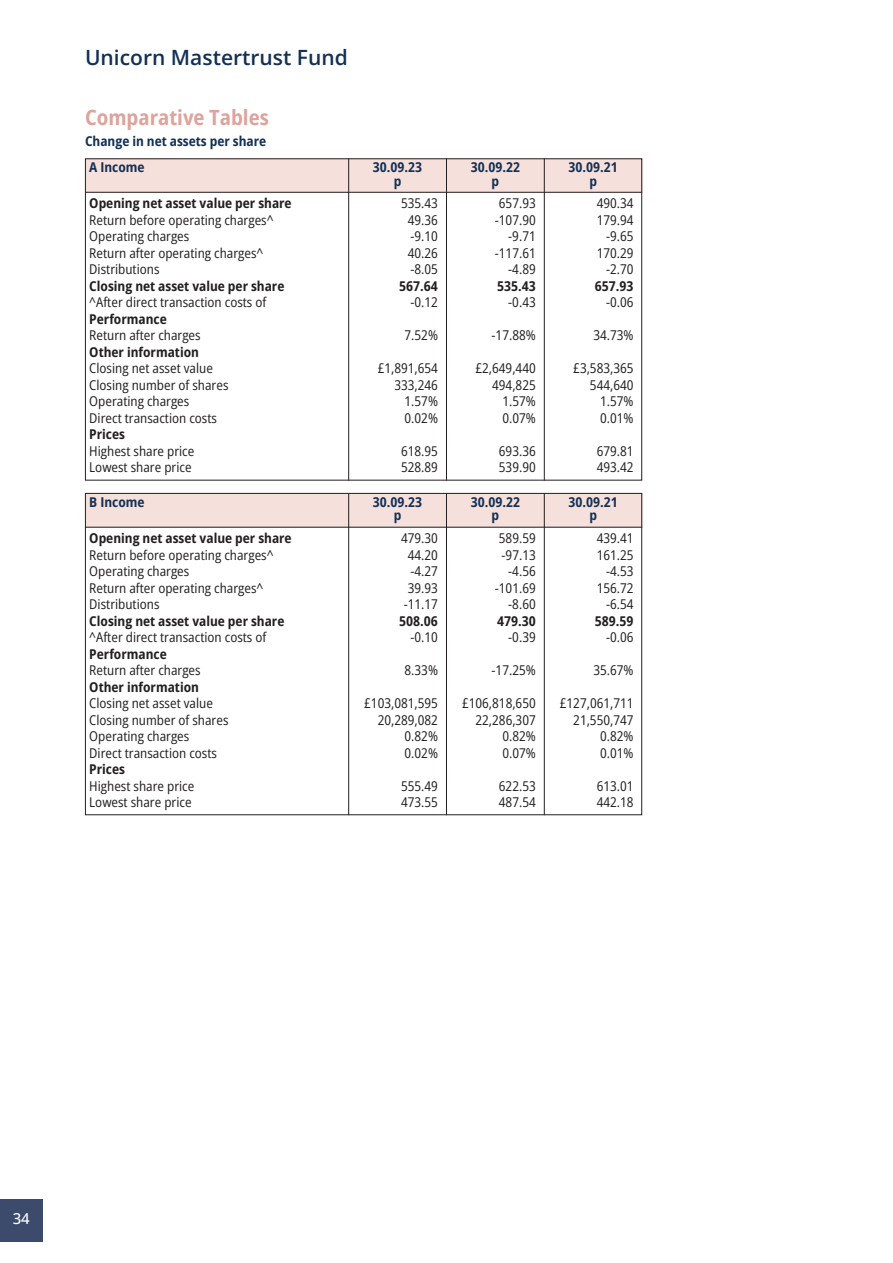
<style>
.page{position:relative;width:893px;height:1263px;background:#fff}
.page>*{position:absolute;margin:0;border:0;box-sizing:border-box;transform-origin:0 0}
.t1{font:600 21px "Open Sans";color:#133056}
.t2{font:700 semi-condensed 21px "Open Sans";color:#dea39c}
.t3{font:500 15px "Open Sans";color:#fff}
.t4{font:semi-condensed 13.5px "Open Sans";color:#231f20}
.t5{font:700 semi-condensed 13.5px "Open Sans";color:#231f20}
.t6{font:700 semi-condensed 13.5px "Open Sans";color:#133056}
</style>
<div class="page">
<div style="left:0;top:1199px;width:43px;height:43px;background:#3c4a6c"></div>
<div style="left:85px;top:158px;width:557px;height:34px;background:#f5e0db"></div>
<hr style="left:348px;top:158px;width:1px;height:322px;background:#231f20">
<hr style="left:446px;top:158px;width:1px;height:322px;background:#231f20">
<hr style="left:544px;top:158px;width:1px;height:322px;background:#231f20">
<div style="left:85px;top:493px;width:557px;height:34px;background:#f5e0db"></div>
<hr style="left:348px;top:493px;width:1px;height:322px;background:#231f20">
<hr style="left:446px;top:493px;width:1px;height:322px;background:#231f20">
<hr style="left:544px;top:493px;width:1px;height:322px;background:#231f20">
<hr style="left:85px;top:192px;width:557px;height:1px;background:#231f20">
<hr style="left:85px;top:527px;width:557px;height:1px;background:#231f20">
<p class="t1" style="left:85px;top:43px;width:264px">Unicorn Mastertrust Fund</p>
<p class="t2" style="left:85px;top:102px;width:185px">Comparative Tables</p>
<p class="t6" style="left:85px;top:131px;width:183px">Change in net assets per share</p>
<p class="t6" style="left:89px;top:158px;width:57px">A Income</p>
<p class="t6" style="left:373px;top:158px;width:51px">30.09.23</p>
<p class="t6" style="left:471px;top:158px;width:51px">30.09.22</p>
<p class="t6" style="left:568px;top:158px;width:51px">30.09.21</p>
<p class="t6" style="left:394px;top:171px;width:9px">p</p>
<p class="t6" style="left:492px;top:171px;width:9px">p</p>
<p class="t6" style="left:589px;top:171px;width:9px">p</p>
<p class="t5" style="left:89px;top:194px;width:204px">Opening net asset value per share</p>
<p class="t4" style="left:401px;top:194px;width:38px">535.43</p>
<p class="t4" style="left:499px;top:194px;width:38px">657.93</p>
<p class="t4" style="left:597px;top:194px;width:38px">490.34</p>
<p class="t4" style="left:89px;top:210px;width:186px">Return before operating charges^</p>
<p class="t4" style="left:408px;top:210px;width:32px">49.36</p>
<p class="t4" style="left:495px;top:210px;width:42px">-107.90</p>
<p class="t4" style="left:597px;top:210px;width:38px">179.94</p>
<p class="t4" style="left:89px;top:227px;width:102px">Operating charges</p>
<p class="t4" style="left:410px;top:227px;width:29px">-9.10</p>
<p class="t4" style="left:508px;top:227px;width:29px">-9.71</p>
<p class="t4" style="left:606px;top:227px;width:29px">-9.65</p>
<p class="t4" style="left:89px;top:243px;width:176px">Return after operating charges^</p>
<p class="t4" style="left:408px;top:243px;width:32px">40.26</p>
<p class="t4" style="left:495px;top:243px;width:42px">-117.61</p>
<p class="t4" style="left:597px;top:243px;width:38px">170.29</p>
<p class="t4" style="left:89px;top:260px;width:72px">Distributions</p>
<p class="t4" style="left:410px;top:260px;width:29px">-8.05</p>
<p class="t4" style="left:508px;top:260px;width:29px">-4.89</p>
<p class="t4" style="left:606px;top:260px;width:29px">-2.70</p>
<p class="t5" style="left:89px;top:276px;width:197px">Closing net asset value per share</p>
<p class="t5" style="left:399px;top:276px;width:40px">567.64</p>
<p class="t5" style="left:497px;top:276px;width:40px">535.43</p>
<p class="t5" style="left:595px;top:276px;width:40px">657.93</p>
<p class="t4" style="left:89px;top:293px;width:179px">^After direct transaction costs of</p>
<p class="t4" style="left:410px;top:293px;width:29px">-0.12</p>
<p class="t4" style="left:508px;top:293px;width:29px">-0.43</p>
<p class="t4" style="left:606px;top:293px;width:29px">-0.06</p>
<p class="t5" style="left:89px;top:309px;width:79px">Performance</p>
<p class="t4" style="left:89px;top:326px;width:113px">Return after charges</p>
<p class="t4" style="left:404px;top:326px;width:35px">7.52%</p>
<p class="t4" style="left:492px;top:326px;width:46px">-17.88%</p>
<p class="t4" style="left:593px;top:326px;width:42px">34.73%</p>
<p class="t5" style="left:89px;top:342px;width:111px">Other information</p>
<p class="t4" style="left:89px;top:359px;width:125px">Closing net asset value</p>
<p class="t4" style="left:378px;top:359px;width:62px">£1,891,654</p>
<p class="t4" style="left:475px;top:359px;width:62px">£2,649,440</p>
<p class="t4" style="left:573px;top:359px;width:62px">£3,583,365</p>
<p class="t4" style="left:89px;top:375px;width:141px">Closing number of shares</p>
<p class="t4" style="left:394px;top:375px;width:45px">333,246</p>
<p class="t4" style="left:492px;top:375px;width:45px">494,825</p>
<p class="t4" style="left:590px;top:375px;width:45px">544,640</p>
<p class="t4" style="left:89px;top:392px;width:102px">Operating charges</p>
<p class="t4" style="left:404px;top:392px;width:35px">1.57%</p>
<p class="t4" style="left:502px;top:392px;width:35px">1.57%</p>
<p class="t4" style="left:600px;top:392px;width:35px">1.57%</p>
<p class="t4" style="left:89px;top:408px;width:129px">Direct transaction costs</p>
<p class="t4" style="left:404px;top:408px;width:35px">0.02%</p>
<p class="t4" style="left:502px;top:408px;width:35px">0.07%</p>
<p class="t4" style="left:600px;top:408px;width:35px">0.01%</p>
<p class="t5" style="left:89px;top:425px;width:37px">Prices</p>
<p class="t4" style="left:89px;top:441px;width:107px">Highest share price</p>
<p class="t4" style="left:401px;top:441px;width:38px">618.95</p>
<p class="t4" style="left:499px;top:441px;width:38px">693.36</p>
<p class="t4" style="left:597px;top:441px;width:38px">679.81</p>
<p class="t4" style="left:89px;top:458px;width:104px">Lowest share price</p>
<p class="t4" style="left:401px;top:458px;width:38px">528.89</p>
<p class="t4" style="left:499px;top:458px;width:38px">539.90</p>
<p class="t4" style="left:597px;top:458px;width:38px">493.42</p>
<p class="t6" style="left:89px;top:492px;width:57px">B Income</p>
<p class="t6" style="left:373px;top:492px;width:51px">30.09.23</p>
<p class="t6" style="left:471px;top:492px;width:51px">30.09.22</p>
<p class="t6" style="left:568px;top:492px;width:51px">30.09.21</p>
<p class="t6" style="left:394px;top:506px;width:9px">p</p>
<p class="t6" style="left:492px;top:506px;width:9px">p</p>
<p class="t6" style="left:589px;top:506px;width:9px">p</p>
<p class="t5" style="left:89px;top:529px;width:204px">Opening net asset value per share</p>
<p class="t4" style="left:401px;top:529px;width:38px">479.30</p>
<p class="t4" style="left:499px;top:529px;width:38px">589.59</p>
<p class="t4" style="left:597px;top:529px;width:38px">439.41</p>
<p class="t4" style="left:89px;top:545px;width:186px">Return before operating charges^</p>
<p class="t4" style="left:408px;top:545px;width:32px">44.20</p>
<p class="t4" style="left:502px;top:545px;width:36px">-97.13</p>
<p class="t4" style="left:597px;top:545px;width:38px">161.25</p>
<p class="t4" style="left:89px;top:562px;width:102px">Operating charges</p>
<p class="t4" style="left:410px;top:562px;width:29px">-4.27</p>
<p class="t4" style="left:508px;top:562px;width:29px">-4.56</p>
<p class="t4" style="left:606px;top:562px;width:29px">-4.53</p>
<p class="t4" style="left:89px;top:578px;width:176px">Return after operating charges^</p>
<p class="t4" style="left:408px;top:578px;width:32px">39.93</p>
<p class="t4" style="left:495px;top:578px;width:42px">-101.69</p>
<p class="t4" style="left:597px;top:578px;width:38px">156.72</p>
<p class="t4" style="left:89px;top:595px;width:72px">Distributions</p>
<p class="t4" style="left:404px;top:595px;width:36px">-11.17</p>
<p class="t4" style="left:508px;top:595px;width:29px">-8.60</p>
<p class="t4" style="left:606px;top:595px;width:29px">-6.54</p>
<p class="t5" style="left:89px;top:611px;width:197px">Closing net asset value per share</p>
<p class="t5" style="left:399px;top:611px;width:40px">508.06</p>
<p class="t5" style="left:497px;top:611px;width:40px">479.30</p>
<p class="t5" style="left:595px;top:611px;width:40px">589.59</p>
<p class="t4" style="left:89px;top:628px;width:179px">^After direct transaction costs of</p>
<p class="t4" style="left:410px;top:628px;width:29px">-0.10</p>
<p class="t4" style="left:508px;top:628px;width:29px">-0.39</p>
<p class="t4" style="left:606px;top:628px;width:29px">-0.06</p>
<p class="t5" style="left:89px;top:644px;width:79px">Performance</p>
<p class="t4" style="left:89px;top:661px;width:113px">Return after charges</p>
<p class="t4" style="left:404px;top:661px;width:35px">8.33%</p>
<p class="t4" style="left:492px;top:661px;width:46px">-17.25%</p>
<p class="t4" style="left:593px;top:661px;width:42px">35.67%</p>
<p class="t5" style="left:89px;top:677px;width:111px">Other information</p>
<p class="t4" style="left:89px;top:694px;width:125px">Closing net asset value</p>
<p class="t4" style="left:364px;top:694px;width:75px">£103,081,595</p>
<p class="t4" style="left:462px;top:694px;width:75px">£106,818,650</p>
<p class="t4" style="left:560px;top:694px;width:75px">£127,061,711</p>
<p class="t4" style="left:89px;top:710px;width:141px">Closing number of shares</p>
<p class="t4" style="left:378px;top:710px;width:62px">20,289,082</p>
<p class="t4" style="left:475px;top:710px;width:62px">22,286,307</p>
<p class="t4" style="left:573px;top:710px;width:62px">21,550,747</p>
<p class="t4" style="left:89px;top:727px;width:102px">Operating charges</p>
<p class="t4" style="left:404px;top:727px;width:35px">0.82%</p>
<p class="t4" style="left:502px;top:727px;width:35px">0.82%</p>
<p class="t4" style="left:600px;top:727px;width:35px">0.82%</p>
<p class="t4" style="left:89px;top:743px;width:129px">Direct transaction costs</p>
<p class="t4" style="left:404px;top:743px;width:35px">0.02%</p>
<p class="t4" style="left:502px;top:743px;width:35px">0.07%</p>
<p class="t4" style="left:600px;top:743px;width:35px">0.01%</p>
<p class="t5" style="left:89px;top:760px;width:37px">Prices</p>
<p class="t4" style="left:89px;top:776px;width:107px">Highest share price</p>
<p class="t4" style="left:401px;top:776px;width:38px">555.49</p>
<p class="t4" style="left:499px;top:776px;width:38px">622.53</p>
<p class="t4" style="left:597px;top:776px;width:38px">613.01</p>
<p class="t4" style="left:89px;top:793px;width:104px">Lowest share price</p>
<p class="t4" style="left:401px;top:793px;width:38px">473.55</p>
<p class="t4" style="left:499px;top:793px;width:38px">487.54</p>
<p class="t4" style="left:597px;top:793px;width:38px">442.18</p>
<p class="t3" style="left:13px;top:1208px;width:19px">34</p>
</div>
